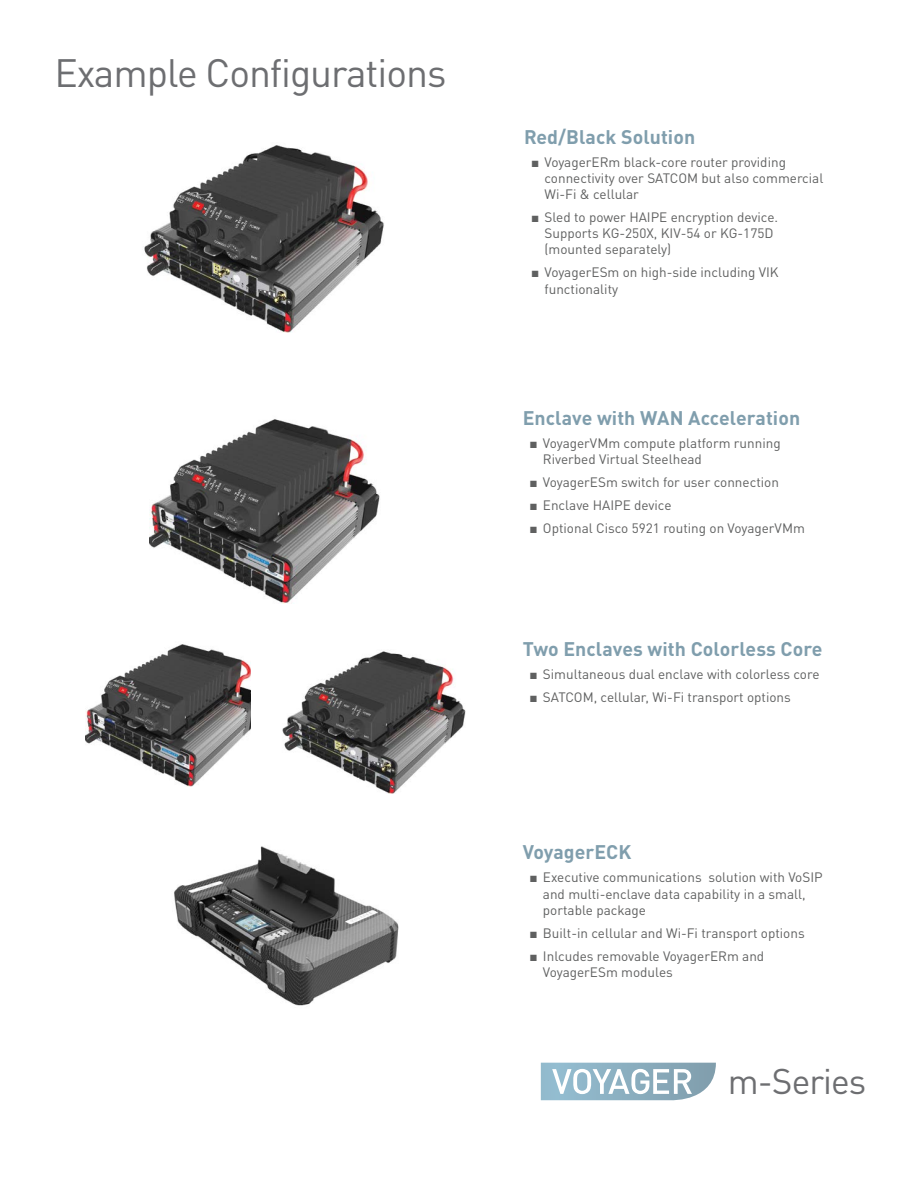
<style>
.page{position:relative;width:918px;height:1188px;background:#fff}
.page>*{position:absolute;margin:0;border:0;box-sizing:border-box;transform-origin:0 0}
.t1{font:39.15px "DINOT";letter-spacing:-.025em;color:#6d6e71}
.t2{font:35.25px "DINOT";letter-spacing:-.025em;color:#6d6e71}
.t3{font:700 19.5px "DINOT";letter-spacing:.005em;color:#809ead}
.t4{font:13.5px/16.2px "DINOT";color:#5f6060}
.s1{font-family:"Arial"}
</style>
<div class="page">
<svg style="left:541px;top:1063px;width:175px;height:38px"></svg>
<img style="left:144px;top:145px;width:240px;height:188px">
<img style="left:149px;top:419px;width:231px;height:184px">
<img style="left:282px;top:651px;width:184px;height:143px">
<img style="left:85px;top:644px;width:166px;height:142px">
<img style="left:174px;top:846px;width:225px;height:160px">
<h1 class="t1" style="left:54px;top:49px;width:393px">Example Configurations</h1>
<h3 class="t3" style="left:524px;top:124px;width:172px">Red/Black Solution</h3>
<p class="t4" style="left:545px;top:153px;width:280px;text-indent:-14px"><span class="s1">■</span> VoyagerERm black-core router providing connectivity over SATCOM but also commercial<br>Wi-Fi &amp; cellular</p>
<p class="t4" style="left:545px;top:209px;width:235px;text-indent:-14px"><span class="s1">■</span> Sled to power HAIPE encryption device.<br>Supports KG-250X, KIV-54 or KG-175D (mounted separately)</p>
<p class="t4" style="left:545px;top:264px;width:236px;text-indent:-14px"><span class="s1">■</span> VoyagerESm on high-side including VIK functionality</p>
<h3 class="t3" style="left:523px;top:406px;width:279px">Enclave with WAN Acceleration</h3>
<p class="t4" style="left:543px;top:435px;width:239px;text-indent:-14px"><span class="s1">■</span> VoyagerVMm compute platform running<br>Riverbed Virtual Steelhead</p>
<p class="t4" style="left:529px;top:474px;width:251px"><span class="s1">■</span> VoyagerESm switch for user connection</p>
<p class="t4" style="left:529px;top:497px;width:144px"><span class="s1">■</span> Enclave HAIPE device</p>
<p class="t4" style="left:529px;top:520px;width:277px"><span class="s1">■</span> Optional Cisco 5921 routing on VoyagerVMm</p>
<h3 class="t3" style="left:523px;top:636px;width:301px">Two Enclaves with Colorless Core</h3>
<p class="t4" style="left:529px;top:666px;width:292px"><span class="s1">■</span> Simultaneous dual enclave with colorless core</p>
<p class="t4" style="left:529px;top:689px;width:263px"><span class="s1">■</span> SATCOM, cellular, Wi-Fi transport options</p>
<h3 class="t3" style="left:523px;top:840px;width:110px">VoyagerECK</h3>
<p class="t4" style="left:543px;top:869px;width:281px;text-indent:-14px"><span class="s1">■</span> Executive communications solution with VoSIP and multi-enclave data capability in a small, portable package</p>
<p class="t4" style="left:529px;top:925px;width:277px"><span class="s1">■</span> Built-in cellular and Wi-Fi transport options</p>
<p class="t4" style="left:543px;top:948px;width:223px;text-indent:-14px"><span class="s1">■</span> Inlcudes removable VoyagerERm and<br>VoyagerESm modules</p>
<h2 class="t2" style="left:728px;top:1059px;width:140px">m-Series</h2>
</div>
